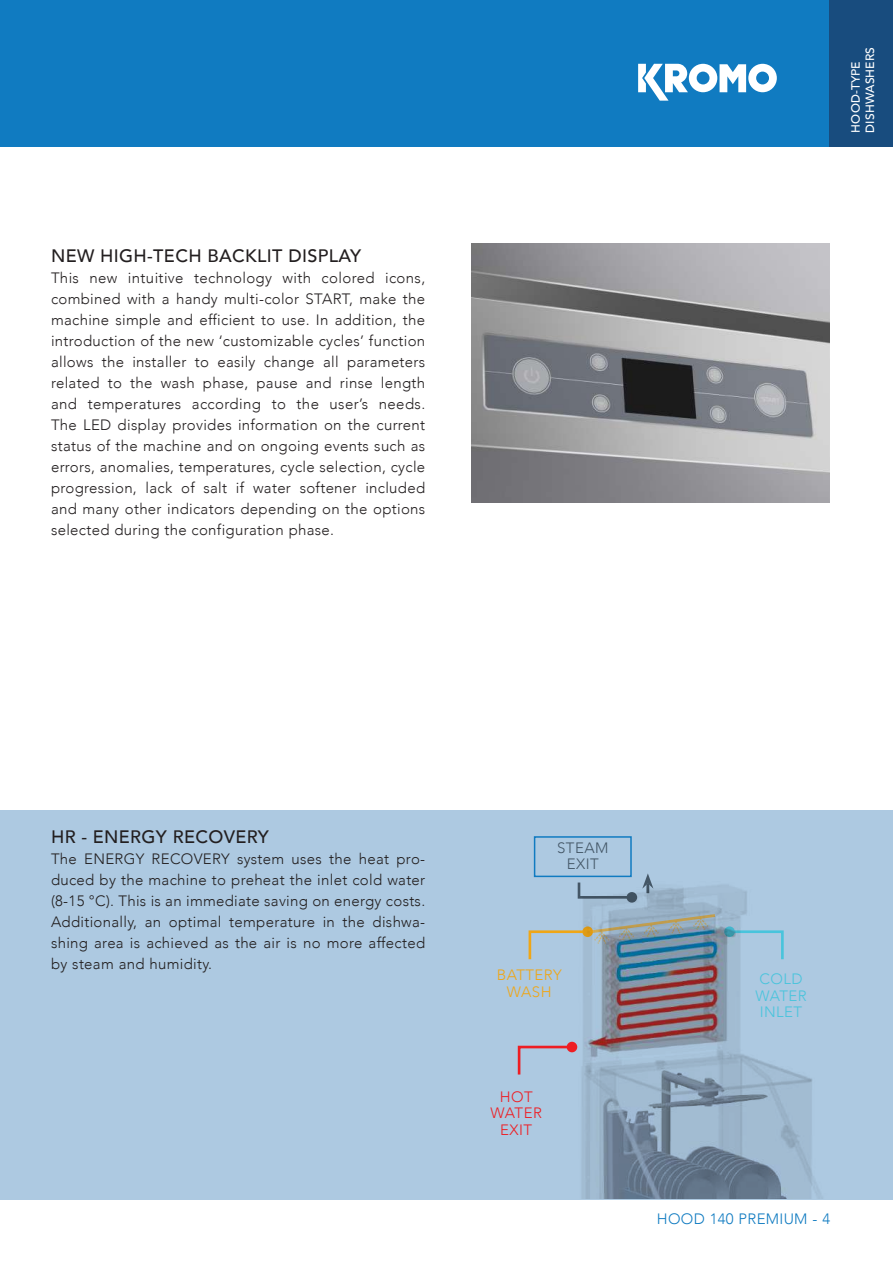
<style>
.page{position:relative;width:893px;height:1263px;background:#fff}
.page>*{position:absolute;margin:0;border:0;box-sizing:border-box;transform-origin:0 0}
.t1{font:500 18px "Avenir";letter-spacing:.02em;color:#231f20}
.t2{font:300 15px/21px "Avenir";letter-spacing:.02em;color:#231f20;text-align:justify}
.t3{font:300 15px "Avenir";letter-spacing:.02em;color:#107bc1}
.t4{font:300 15px/16.5px "Avenir";letter-spacing:.03em;color:#49c4dc}
.t5{font:300 15px/16.5px "Avenir";letter-spacing:.03em;color:#ee1d23;text-align:center}
.t6{font:300 15px/16.5px "Avenir";letter-spacing:.03em;color:#efa616;text-align:center}
.t7{font:300 15px/16.5px "Avenir";letter-spacing:.03em;color:#445767;text-align:center}
.t8{font:500 12px/14.4px "Avenir";letter-spacing:.01em;color:#fff}
</style>
<div class="page">
<div style="left:0;top:0;width:893px;height:147px;background:#107bc1"></div>
<div style="left:829px;top:0;width:64px;height:147px;background:#184c7e"></div>
<div style="left:0;top:810px;width:893px;height:389px;background:#adc9e1"></div>
<img style="left:471px;top:243px;width:358px;height:260px">
<svg style="left:517px;top:1045px;width:22px;height:30px"></svg>
<svg style="left:528px;top:930px;width:11px;height:30px"></svg>
<img style="left:539px;top:873px;width:283px;height:325px">
<div style="left:534px;top:836px;width:98px;height:41px;border:2px solid #107bc1"></div>
<svg style="left:638px;top:64px;width:139px;height:37px"></svg>
<p class="t1" style="left:51px;top:240px;width:312px">NEW HIGH-TECH BACKLIT DISPLAY</p>
<p class="t2" style="left:51px;top:268px;width:376px">This new intuitive technology with colored icons, combined with a handy multi-color START, make the machine simple and efficient to use. In addition, the introduction of the new ‘customizable cycles’ function allows the installer to easily change all parameters related to the wash phase, pause and rinse length and temperatures according to the user’s needs.<br>The LED display provides information on the current status of the machine and on ongoing events such as errors, anomalies, temperatures, cycle selection, cycle progression, lack of salt if water softener included and many other indicators depending on the options selected during the configuration phase.</p>
<p class="t8" style="left:848px;top:133px;width:87px;rotate:-90deg">HOOD-TYPE<br>DISHWASHERS</p>
<p class="t1" style="left:51px;top:821px;width:219px">HR - ENERGY RECOVERY</p>
<p class="t2" style="left:51px;top:849px;width:376px">The ENERGY RECOVERY system uses the heat pro&shy;duced by the machine to preheat the inlet cold water (8-15 °C). This is an immediate saving on energy costs.<br>Additionally, an optimal temperature in the dishwa&shy;shing area is achieved as the air is no more affected by steam and humidity.</p>
<p class="t7" style="left:557px;top:839px;width:53px">STEAM<br>EXIT</p>
<p class="t6" style="left:497px;top:967px;width:66px">BATTERY<br>WASH</p>
<p class="t5" style="left:491px;top:1088px;width:53px">HOT<br>WATER<br>EXIT</p>
<p class="t4" style="left:755px;top:971px;width:53px">COLD<br>WATER<br>INLET</p>
<p class="t3" style="left:657px;top:1210px;width:175px">HOOD 140 PREMIUM - 4</p>
</div>
